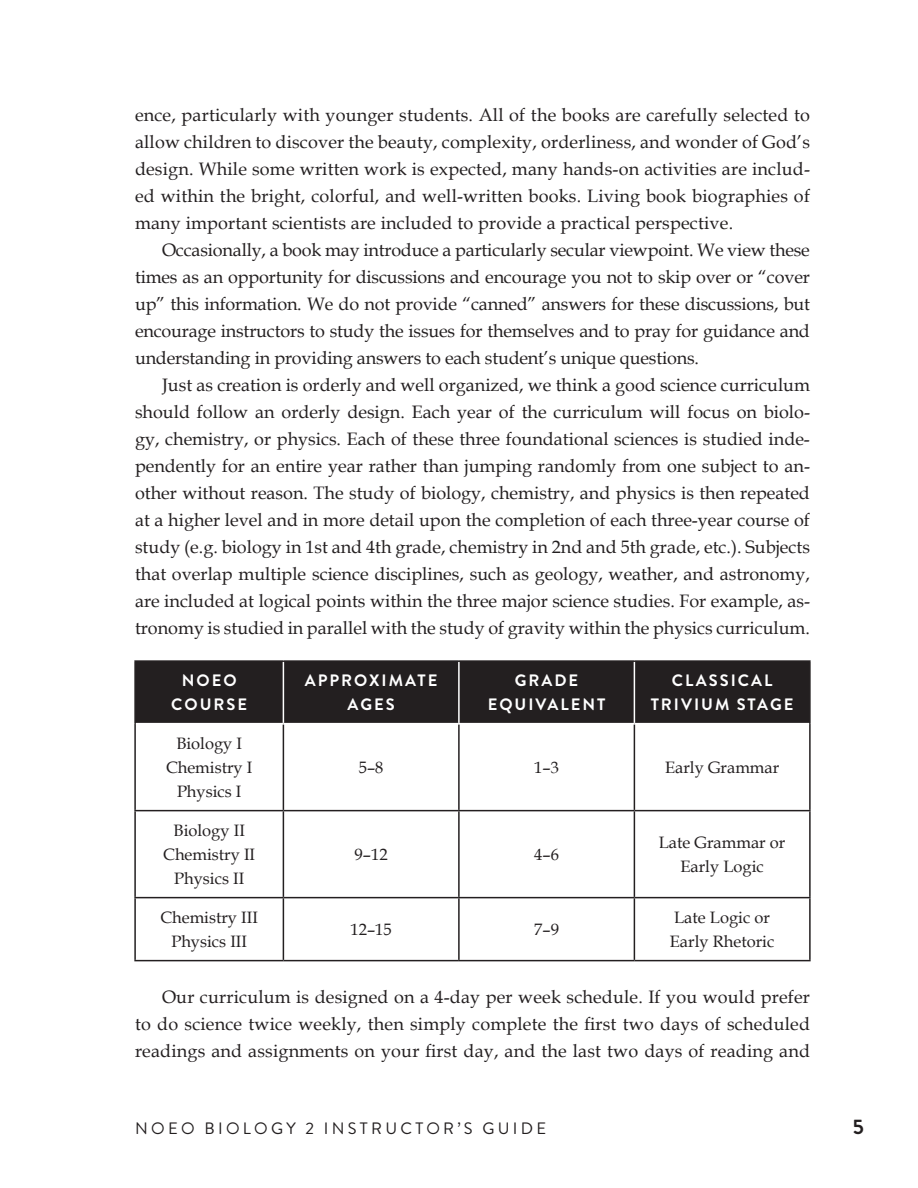
<style>
.page{position:relative;width:918px;height:1188px;background:#fff}
.page>*{position:absolute;margin:0;border:0;box-sizing:border-box;transform-origin:0 0}
.t1{font:700 21px "Brandon Grotesque";color:#231f20}
.t2{font:18px/27px "Book Antiqua";letter-spacing:.005em;color:#231f20;text-align:justify}
.t3{font:16.5px/24px "Book Antiqua";color:#231f20;text-align:center}
.t4{font:700 16.5px/24px "Brandon Grotesque";letter-spacing:.12em;color:#fff;text-align:center}
.t5{font:16.5px "Brandon Grotesque";letter-spacing:.2em;color:#231f20}
</style>
<div class="page">
<div style="left:136px;top:662px;width:673px;height:61px;background:#231f20"></div>
<hr style="left:134px;top:724px;width:2px;height:86px;background:#231f20">
<hr style="left:283px;top:724px;width:1px;height:86px;background:#231f20">
<hr style="left:458px;top:724px;width:2px;height:86px;background:#231f20">
<hr style="left:634px;top:724px;width:1px;height:86px;background:#231f20">
<hr style="left:809px;top:724px;width:2px;height:86px;background:#231f20">
<hr style="left:134px;top:810px;width:149px;height:1px;background:#231f20">
<hr style="left:134px;top:811px;width:2px;height:86px;background:#231f20">
<hr style="left:283px;top:810px;width:176px;height:1px;background:#231f20">
<hr style="left:283px;top:811px;width:1px;height:86px;background:#231f20">
<hr style="left:459px;top:810px;width:175px;height:1px;background:#231f20">
<hr style="left:458px;top:811px;width:2px;height:86px;background:#231f20">
<hr style="left:634px;top:810px;width:177px;height:1px;background:#231f20">
<hr style="left:634px;top:811px;width:1px;height:86px;background:#231f20">
<hr style="left:809px;top:811px;width:2px;height:86px;background:#231f20">
<hr style="left:134px;top:897px;width:149px;height:1px;background:#231f20">
<hr style="left:134px;top:898px;width:2px;height:62px;background:#231f20">
<hr style="left:283px;top:897px;width:176px;height:1px;background:#231f20">
<hr style="left:283px;top:898px;width:1px;height:62px;background:#231f20">
<hr style="left:459px;top:897px;width:175px;height:1px;background:#231f20">
<hr style="left:458px;top:898px;width:2px;height:62px;background:#231f20">
<hr style="left:634px;top:897px;width:177px;height:1px;background:#231f20">
<hr style="left:634px;top:898px;width:1px;height:62px;background:#231f20">
<hr style="left:809px;top:898px;width:2px;height:62px;background:#231f20">
<hr style="left:134px;top:960px;width:149px;height:1px;background:#231f20">
<hr style="left:283px;top:960px;width:176px;height:1px;background:#231f20">
<hr style="left:459px;top:960px;width:175px;height:1px;background:#231f20">
<hr style="left:634px;top:960px;width:177px;height:1px;background:#231f20">
<hr style="left:283px;top:662px;width:1px;height:61px;background:#fff">
<hr style="left:458px;top:662px;width:2px;height:61px;background:#fff">
<hr style="left:634px;top:662px;width:1px;height:61px;background:#fff">
<hr style="left:134px;top:660px;width:149px;height:2px;background:#231f20">
<hr style="left:134px;top:662px;width:2px;height:62px;background:#231f20">
<hr style="left:283px;top:660px;width:176px;height:2px;background:#231f20">
<hr style="left:459px;top:660px;width:175px;height:2px;background:#231f20">
<hr style="left:634px;top:660px;width:177px;height:2px;background:#231f20">
<hr style="left:809px;top:662px;width:2px;height:62px;background:#231f20">
<p class="t2" style="left:135px;top:101px;width:677px">ence, particularly with younger students. All of the books are carefully selected to allow children to discover the beauty, complexity, orderliness, and wonder of God’s design. While some written work is expected, many hands-on activities are includ&shy;ed within the bright, colorful, and well-written books. Living book biographies of many important scientists are included to provide a practical perspective.</p>
<p class="t2" style="left:135px;top:236px;width:677px;text-indent:27px">Occasionally, a book may introduce a particularly secular viewpoint. We view these times as an opportunity for discussions and encourage you not to skip over or “cover up” this information. We do not provide “canned” answers for these discussions, but encourage instructors to study the issues for themselves and to pray for guidance and understanding in providing answers to each student’s unique questions.</p>
<p class="t2" style="left:135px;top:371px;width:677px;text-indent:27px">Just as creation is orderly and well organized, we think a good science curriculum should follow an orderly design. Each year of the curriculum will focus on biolo&shy;gy, chemistry, or physics. Each of these three foundational sciences is studied inde&shy;pendently for an entire year rather than jumping randomly from one subject to an&shy;other without reason. The study of biology, chemistry, and physics is then repeated at a higher level and in more detail upon the completion of each three-year course of study (e.g. biology in 1st and 4th grade, chemistry in 2nd and 5th grade, etc.). Subjects that overlap multiple science disciplines, such as geology, weather, and astronomy, are included at logical points within the three major science studies. For example, as&shy;tronomy is studied in parallel with the study of gravity within the physics curriculum.</p>
<p class="t4" style="left:171px;top:669px;width:77px">NOEO<br>COURSE</p>
<p class="t4" style="left:305px;top:669px;width:134px">APPROXIMATE<br>AGES</p>
<p class="t4" style="left:488px;top:669px;width:119px">GRADE<br>EQUIVALENT</p>
<p class="t4" style="left:651px;top:669px;width:144px">CLASSICAL<br>TRIVIUM STAGE</p>
<p class="t3" style="left:166px;top:731px;width:88px">Biology I<br>Chemistry I<br>Physics I</p>
<p class="t3" style="left:359px;top:755px;width:26px">5–8</p>
<p class="t3" style="left:534px;top:755px;width:26px">1–3</p>
<p class="t3" style="left:665px;top:755px;width:116px">Early Grammar</p>
<p class="t3" style="left:163px;top:818px;width:93px">Biology II<br>Chemistry II<br>Physics II</p>
<p class="t3" style="left:355px;top:842px;width:34px">9–12</p>
<p class="t3" style="left:534px;top:842px;width:26px">4–6</p>
<p class="t3" style="left:659px;top:830px;width:128px">Late Grammar or<br>Early Logic</p>
<p class="t3" style="left:161px;top:905px;width:99px">Chemistry III<br>Physics III</p>
<p class="t3" style="left:351px;top:917px;width:43px">12–15</p>
<p class="t3" style="left:534px;top:917px;width:26px">7–9</p>
<p class="t3" style="left:670px;top:905px;width:106px;text-align:left">Late Logic or<br>Early Rhetoric</p>
<p class="t2" style="left:135px;top:983px;width:677px;text-indent:27px">Our curriculum is designed on a 4-day per week schedule. If you would prefer to do science twice weekly, then simply complete the first two days of scheduled readings and assignments on your first day, and the last two days of reading and</p>
<p class="t5" style="left:135px;top:1117px;width:413px">NOEO BIOLOGY 2 INSTRUCTOR’S GUIDE</p>
<p class="t1" style="left:853px;top:1112px;width:13px">5</p>
</div>
